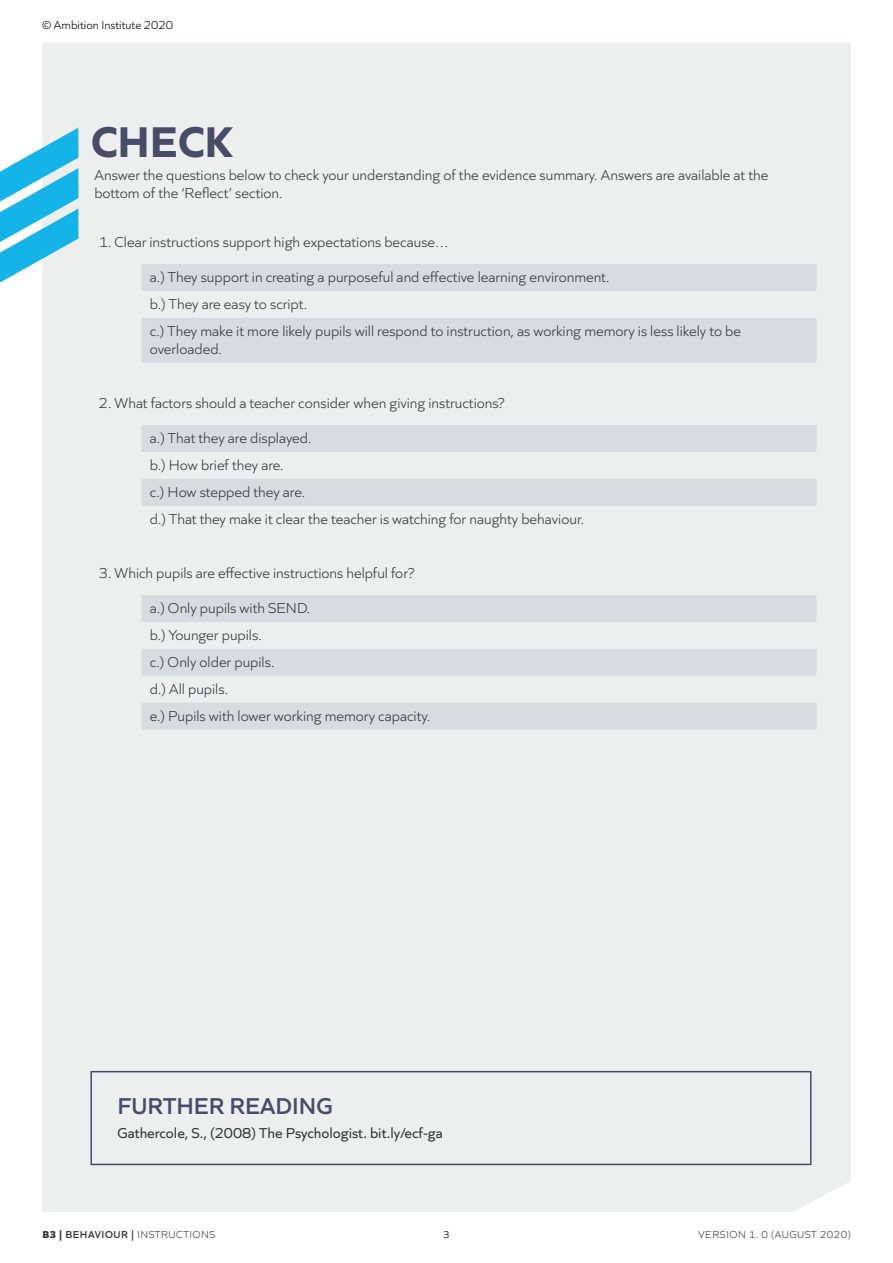
<style>
.page{position:relative;width:893px;height:1263px;background:#fff}
.page>*{position:absolute;margin:0;border:0;box-sizing:border-box;transform-origin:0 0}
.Section_heading{font:700 45px "Quiet Sans";color:#474c68}
.t1{font:600 24px "Quiet Sans";color:#474c68}
.Copy{font:300 15px/18px "Quiet Sans";color:#333637}
.White_box_copy{font:15px "Quiet Sans";color:#333637}
.t2{font:300 12px "Quiet Sans";color:#000}
.t3{font:300 10.5px "Quiet Sans";letter-spacing:.05em;color:#333637}
.t4{font:10.5px "Quiet Sans";color:#333637}
.s1{font-weight:800}
.s2{font-weight:600}
</style>
<div class="page">
<div style="left:42px;top:43px;width:809px;height:1169px;background:#edeeee"></div>
<svg style="left:141px;top:264px;width:675px;height:465px;background:#e4e5e8"></svg>
<svg style="left:0;top:128px;width:78px;height:154px"></svg>
<div style="left:90px;top:1071px;width:721px;height:94px;border:2px solid #474c68"></div>
<p class="t2" style="left:42px;top:16px;width:133px">© Ambition Institute 2020</p>
<p class="Section_heading" style="left:91px;top:107px;width:143px">CHECK</p>
<p class="Copy" style="left:94px;top:165px;width:675px">Answer the questions below to check your understanding of the evidence summary. Answers are available at the bottom of the ‘Reflect’ section.</p>
<p class="Copy" style="left:99px;top:232px;width:351px">1. Clear instructions support high expectations because…</p>
<p class="Copy" style="left:150px;top:267px;width:461px">a.) They support in creating a purposeful and effective learning environment.</p>
<p class="Copy" style="left:150px;top:294px;width:159px">b.) They are easy to script.</p>
<p class="Copy" style="left:150px;top:321px;width:593px">c.) They make it more likely pupils will respond to instruction, as working memory is less likely to be overloaded.</p>
<p class="Copy" style="left:99px;top:393px;width:407px">2. What factors should a teacher consider when giving instructions?</p>
<p class="Copy" style="left:150px;top:428px;width:163px">a.) That they are displayed.</p>
<p class="Copy" style="left:150px;top:455px;width:135px">b.) How brief they are.</p>
<p class="Copy" style="left:150px;top:482px;width:157px">c.) How stepped they are.</p>
<p class="Copy" style="left:150px;top:509px;width:436px">d.) That they make it clear the teacher is watching for naughty behaviour.</p>
<p class="Copy" style="left:99px;top:563px;width:317px">3. Which pupils are effective instructions helpful for?</p>
<p class="Copy" style="left:150px;top:598px;width:162px">a.) Only pupils with SEND.</p>
<p class="Copy" style="left:150px;top:625px;width:113px">b.) Younger pupils.</p>
<p class="Copy" style="left:150px;top:652px;width:126px">c.) Only older pupils.</p>
<p class="Copy" style="left:150px;top:679px;width:80px">d.) All pupils.</p>
<p class="Copy" style="left:150px;top:706px;width:282px">e.) Pupils with lower working memory capacity.</p>
<p class="t1" style="left:117px;top:1087px;width:216px">FURTHER READING</p>
<p class="White_box_copy" style="left:117px;top:1122px;width:327px">Gathercole, S., (2008) The Psychologist. bit.ly/ecf-ga</p>
<p class="t3" style="left:43px;top:1227px;width:174px"><span class="s1">B3 |</span> <span class="s2">BEHAVIOUR |</span> INSTRUCTIONS</p>
<p class="t4" style="left:443px;top:1226px;width:8px">3</p>
<p class="t3" style="left:698px;top:1227px;width:154px">VERSION 1. 0 (AUGUST 2020)</p>
</div>
